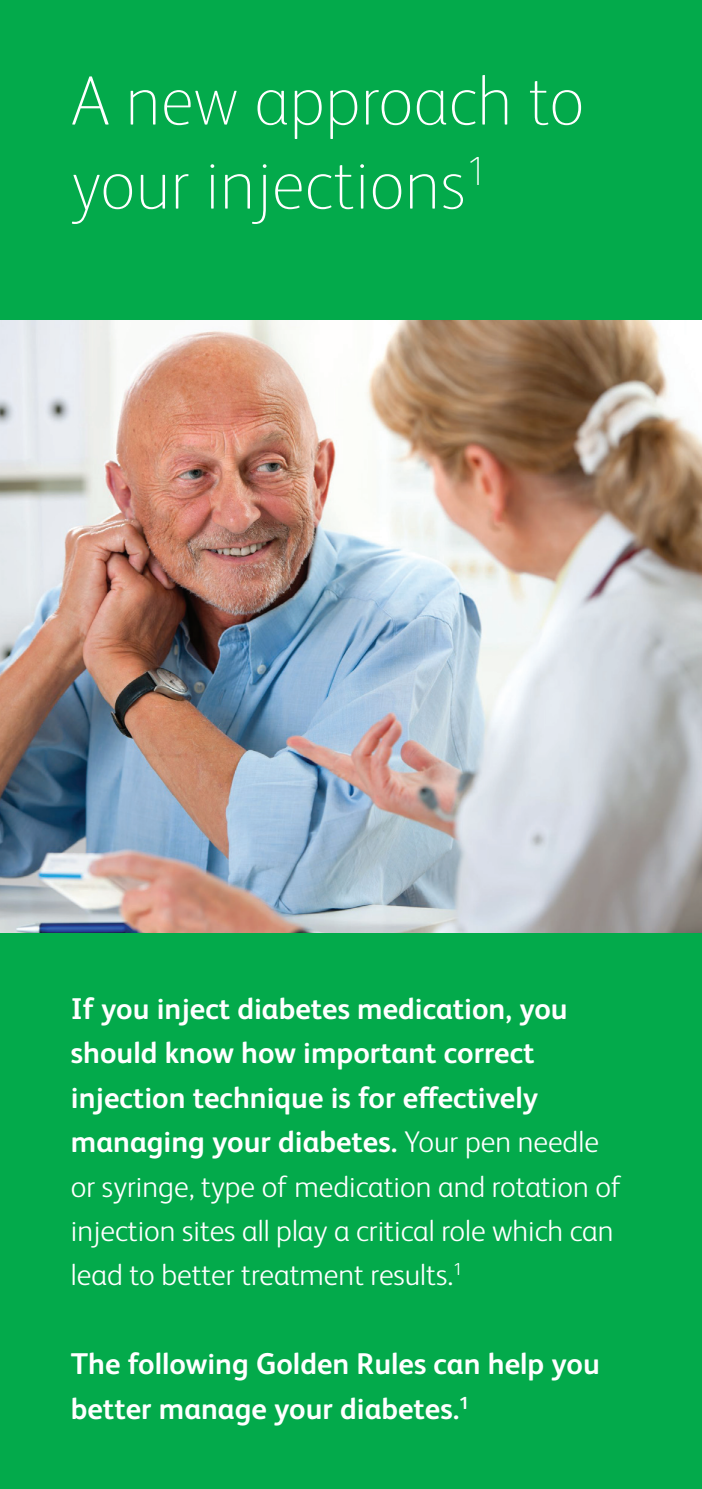
<style>
.page{position:relative;width:702px;height:1489px;background:#fff}
.page>*{position:absolute;margin:0;border:0;box-sizing:border-box;transform-origin:0 0}
.t1{font:100 70px/84px "FS Albert Pro";color:#fff}
.t2{font:300 30px/44.2px "FS Albert Pro";color:#fff}
.t3{font:700 30px/44.2px "FS Albert Pro";color:#fff}
.s1{font-weight:700}
</style>
<div class="page">
<div style="left:0;top:0;width:702px;height:1488px;background:#03aa4b"></div>
<img style="left:0;top:321px;width:702px;height:611px">
<h1 class="t1" style="left:71px;top:55px;width:515px">A new approach to your injections<sup>1</sup></h1>
<p class="t2" style="left:71px;top:984px;width:552px"><span class="s1">If you inject diabetes medication, you should know how important correct injection technique is for effectively managing your diabetes.</span> Your pen needle or syringe, type of medication and rotation of injection sites all play a critical role which can lead to better treatment results.<sup>1</sup></p>
<p class="t3" style="left:71px;top:1339px;width:530px">The following Golden Rules can help you better manage your diabetes.<sup>1</sup></p>
</div>
